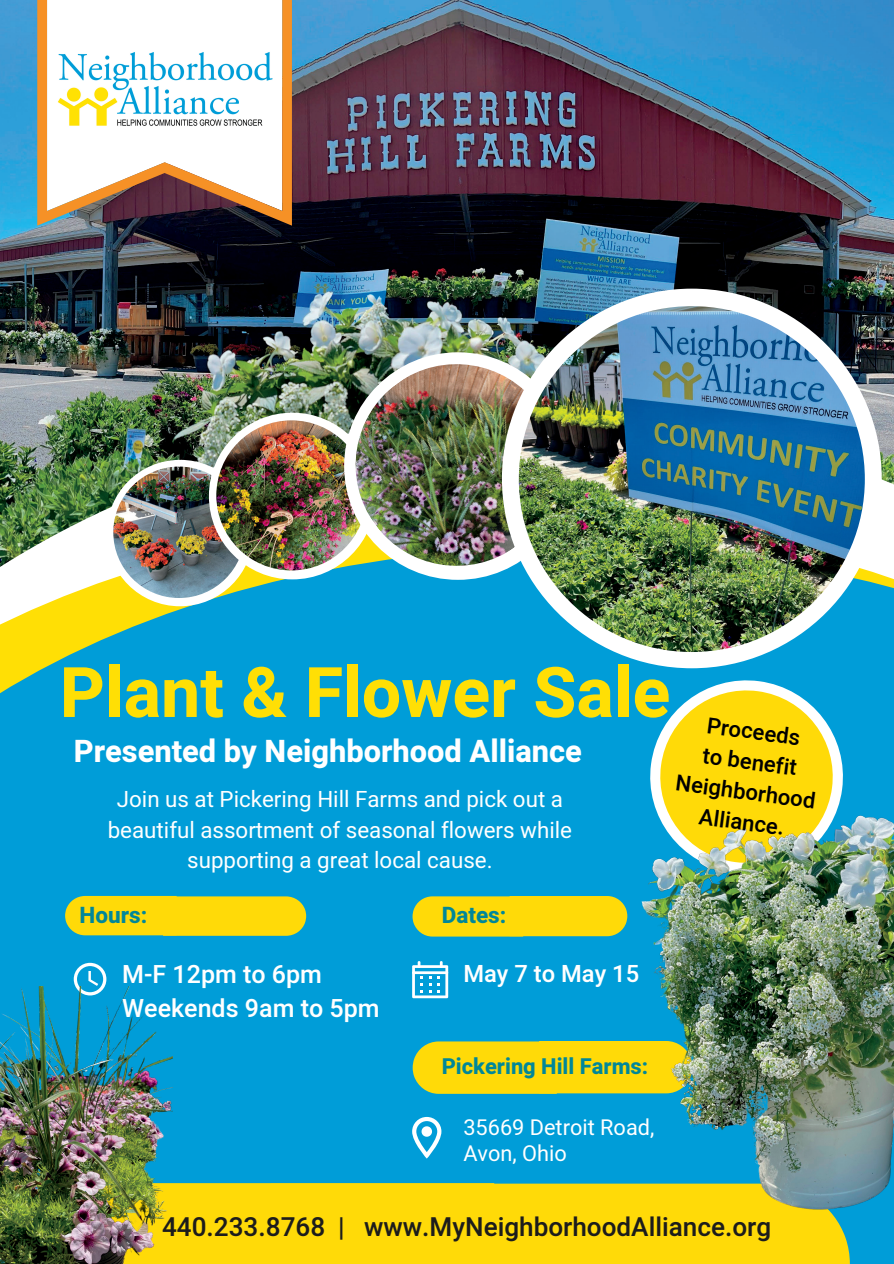
<style>
.page{position:relative;width:894px;height:1264px;background:#fff}
.page>*{position:absolute;margin:0;border:0;box-sizing:border-box;transform-origin:0 0}
.t1{font:700 69.75px "Heebo";color:#ffdf05}
.t2{font:800 30.75px "Heebo";color:#fff}
.t3{font:500 26.1px "Heebo";color:#1c1c1c}
.t4{font:500 25.05px "Heebo";color:#fff}
.t5{font:500 23.7px "Heebo";color:#fff}
.t6{font:800 22.5px "Heebo";color:#008799}
.t7{font:22.35px/30.5px "Heebo";color:#fff;text-align:center}
.t8{font:500 22.05px/30.5px "Heebo";color:#000;text-align:center}
.t9{font:800 21.9px "Heebo";color:#008799}
.t10{font:21.75px "Heebo";color:#fff}
</style>
<div class="page">
<img style="left:0;top:0;width:893px;height:332px">
<img style="left:0;top:332px;width:893px;height:184px">
<div style="left:0;top:546px;width:893px;height:637px;background:#009dd8"></div>
<div style="left:107px;top:460px;width:146px;height:146px;background:#fff;border-radius:50%"></div>
<img style="left:113px;top:466px;width:132px;height:132px;border-radius:50%">
<div style="left:209px;top:412px;width:166px;height:167px;background:#fff;border-radius:50%"></div>
<img style="left:216px;top:420px;width:150px;height:150px;border-radius:50%">
<div style="left:638px;top:668px;width:216px;height:39px;background:#009dd8"></div>
<svg style="left:649px;top:680px;width:194px;height:27px"></svg>
<img style="left:342px;top:351px;width:209px;height:228px">
<div style="left:502px;top:289px;width:379px;height:379px;background:#fff;border-radius:50%"></div>
<img style="left:518px;top:306px;width:346px;height:346px;border-radius:50%">
<div style="left:65px;top:896px;width:241px;height:39px;background:#ffda08"></div>
<div style="left:494px;top:1183px;width:91px;height:80px;background:#ffda08"></div>
<div style="left:172px;top:1183px;width:322px;height:80px;background:#ffda08"></div>
<svg style="left:412px;top:1116px;width:29px;height:42px"></svg>
<svg style="left:37px;top:0;width:255px;height:226px"></svg>
<div style="left:412px;top:896px;width:173px;height:40px;background:#ffda08"></div>
<div style="left:412px;top:1040px;width:173px;height:53px;background:#ffda08"></div>
<img style="left:54px;top:24px;width:221px;height:131px">
<svg style="left:412px;top:961px;width:36px;height:37px"></svg>
<svg style="left:74px;top:962px;width:32px;height:24px"></svg>
<img style="left:585px;top:707px;width:308px;height:556px">
<img style="left:0;top:986px;width:172px;height:277px">
<p class="t1" style="left:60px;top:644px;width:611px">Plant &amp; Flower Sale</p>
<p class="t2" style="left:74px;top:730px;width:509px">Presented by Neighborhood Alliance</p>
<p class="t7" style="left:108px;top:785px;width:465px">Join us at Pickering Hill Farms and pick out a beautiful assortment of seasonal flowers while supporting a great local cause.</p>
<p class="t8" style="left:709px;top:710px;width:95px;rotate:8deg">Proceeds</p>
<p class="t8" style="left:704px;top:740px;width:96px;rotate:8deg">to benefit</p>
<p class="t8" style="left:677px;top:767px;width:142px;rotate:8deg">Neighborhood<br>Alliance.</p>
<p class="t6" style="left:79px;top:899px;width:69px">Hours:</p>
<p class="t6" style="left:441px;top:899px;width:66px">Dates:</p>
<p class="t4" style="left:122px;top:957px;width:201px">M-F 12pm to 6pm</p>
<p class="t4" style="left:122px;top:991px;width:259px">Weekends 9am to 5pm</p>
<p class="t5" style="left:463px;top:957px;width:177px">May 7 to May 15</p>
<p class="t9" style="left:441px;top:1050px;width:208px">Pickering Hill Farms:</p>
<p class="t10" style="left:463px;top:1112px;width:192px">35669 Detroit Road,</p>
<p class="t10" style="left:463px;top:1138px;width:105px">Avon, Ohio</p>
<p class="t3" style="left:162px;top:1208px;width:610px">440.233.8768 | www.MyNeighborhoodAlliance.org</p>
</div>
